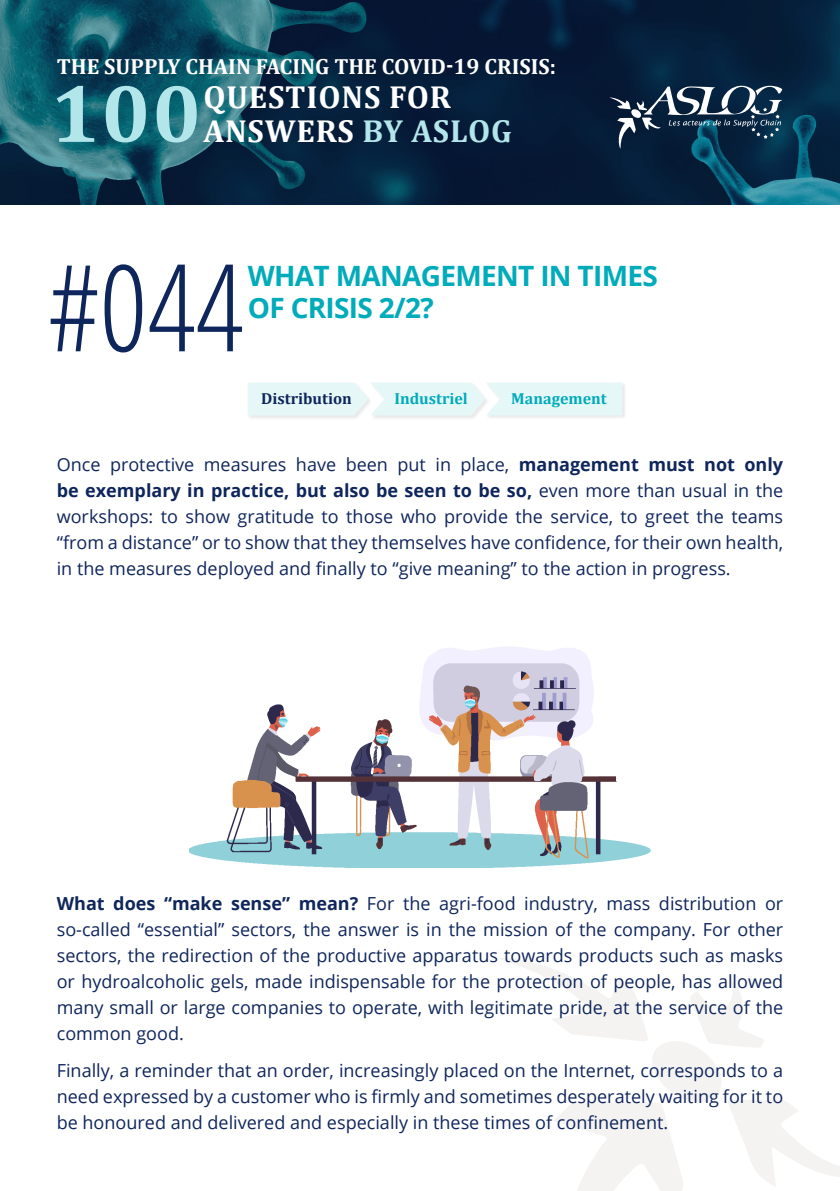
<style>
.page{position:relative;width:840px;height:1191px;background:#fff}
.page>*{position:absolute;margin:0;border:0;box-sizing:border-box;transform-origin:0 0}
.t1{font:300 120px "Open Sans Condensed";color:#0f265c}
.t2{font:700 83px "Cambria";color:#b3e6ea}
.t3{font:700 32px "Cambria";letter-spacing:.025em;color:#fff}
.t4{font:700 28px "Open Sans";letter-spacing:-.025em;color:#00abba}
.t5{font:700 22px "Cambria";color:#fff}
.texte{font:18px/26px "Open Sans";color:#0f265c;text-align:justify}
.t6{font:700 16px "Cambria";color:#00abba}
.Rubrique{font:700 16px "Cambria";color:#0f265c}
.s1{color:#b3e6ea}
.s2{font-weight:700}
</style>
<div class="page">
<svg style="left:501px;top:958px;width:338px;height:233px"></svg>
<svg style="left:0;top:0;width:839px;height:205px;background:#0b334c"></svg>
<svg style="left:609px;top:85px;width:173px;height:64px;background:#2f4a61"></svg>
<div style="left:247px;top:382px;width:125px;height:38px;background:#231f20;opacity:.1"></div>
<div style="left:369px;top:382px;width:121px;height:38px;background:#231f20;opacity:.1"></div>
<div style="left:485px;top:382px;width:141px;height:38px;background:#231f20;opacity:.1"></div>
<svg style="left:248px;top:382px;width:373px;height:33px;background:#e8f7f8"></svg>
<img style="left:189px;top:780px;width:461px;height:88px">
<img style="left:247px;top:691px;width:351px;height:89px">
<img style="left:598px;top:776px;width:18px;height:4px">
<img style="left:421px;top:647px;width:173px;height:44px">
<p class="t5" style="left:57px;top:53px;width:500px">THE SUPPLY CHAIN FACING THE COVID-19 CRISIS:</p>
<p class="t2" style="left:50px;top:63px;width:152px">100</p>
<p class="t3" style="left:203px;top:77px;width:249px">QUESTIONS FOR</p>
<p class="t3" style="left:203px;top:111px;width:310px">ANSWERS <span class="s1">BY ASLOG</span></p>
<p class="t1" style="left:48px;top:226px;width:196px">#044</p>
<p class="t4" style="left:248px;top:256px;width:411px">WHAT MANAGEMENT IN TIMES</p>
<p class="t4" style="left:248px;top:288px;width:187px">OF CRISIS 2/2?</p>
<p class="Rubrique" style="left:261px;top:389px;width:92px">Distribution</p>
<p class="t6" style="left:394px;top:389px;width:75px">Industriel</p>
<p class="t6" style="left:511px;top:389px;width:97px">Management</p>
<p class="texte" style="left:57px;top:451px;width:727px">Once protective measures have been put in place, <span class="s2">management must not only be exemplary in practice, but also be seen to be so,</span> even more than usual in the workshops: to show gratitude to those who provide the service, to greet the teams “from a distance” or to show that they themselves have confidence, for their own health, in the measures deployed and finally to “give meaning” to the action in progress.</p>
<p class="texte" style="left:57px;top:889px;width:727px"><span class="s2">What does “make sense” mean?</span> For the agri-food industry, mass distribution or so-called “essential” sectors, the answer is in the mission of the company. For other sectors, the redirection of the productive apparatus towards products such as masks or hydroalcoholic gels, made indispensable for the protection of people, has allowed many small or large companies to operate, with legitimate pride, at the service of the common good.</p>
<p class="texte" style="left:57px;top:1057px;width:727px">Finally, a reminder that an order, increasingly placed on the Internet, corresponds to a need expressed by a customer who is firmly and sometimes desperately waiting for it to be honoured and delivered and especially in these times of confinement.</p>
</div>
